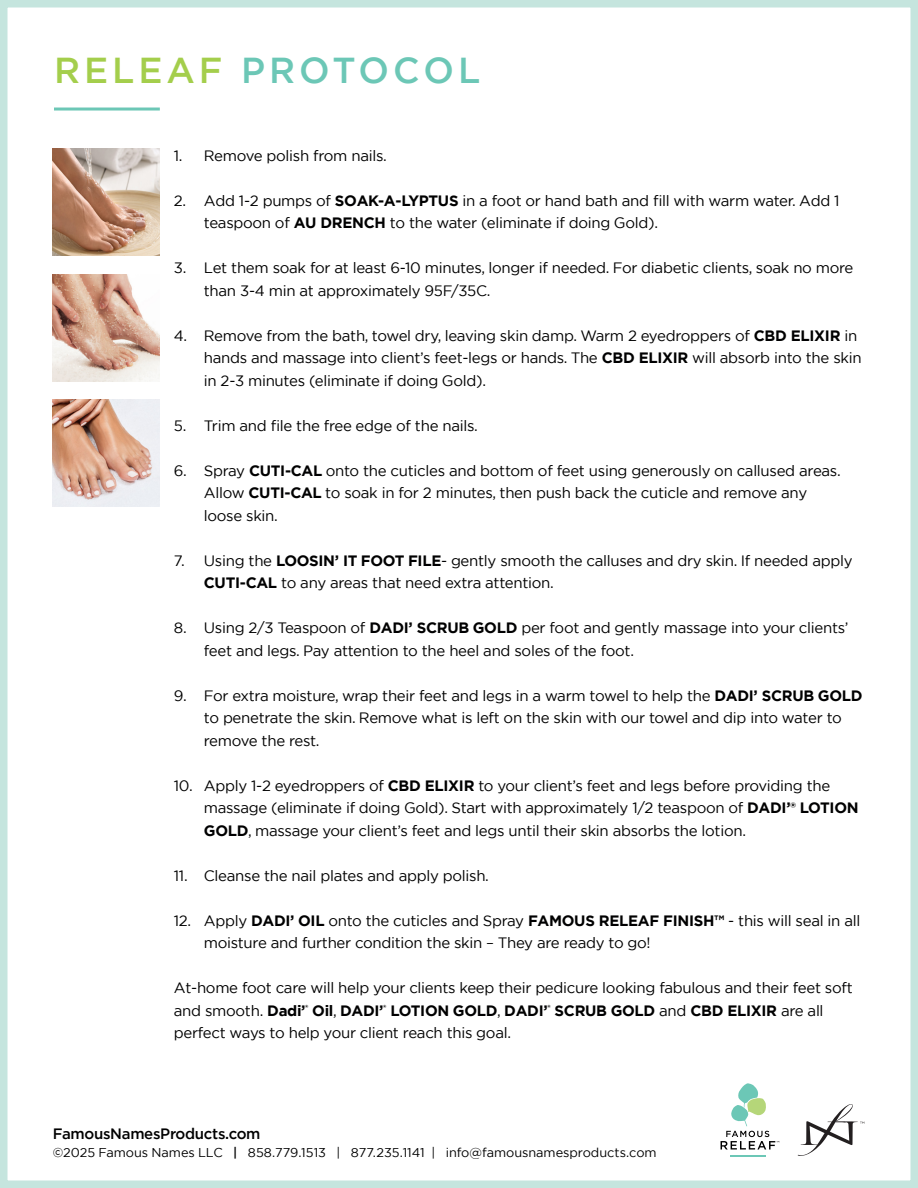
<style>
.page{position:relative;width:918px;height:1188px;background:#fff}
.page>*{position:absolute;margin:0;border:0;box-sizing:border-box;transform-origin:0 0}
.t1{font:500 36px "Gotham";letter-spacing:.11em;color:#6cc7b6}
.t2{font:15px/22.5px "Gotham";letter-spacing:-.02em;color:#000001}
.t3{font:500 15px "Gotham";letter-spacing:-.02em;color:#000001}
.t4{font:12.75px "Gotham";letter-spacing:-.005em;color:#000001}
.s1{color:#a4ce4c}
.s2{font-weight:700}
.s3{font-weight:500}
</style>
<div class="page">
<hr style="left:54px;top:108px;width:106px;height:3px;background:#6cc7b6">
<img style="left:53px;top:149px;width:107px;height:107px">
<img style="left:53px;top:274px;width:107px;height:107px">
<img style="left:53px;top:400px;width:107px;height:106px">
<svg style="left:798px;top:1104px;width:66px;height:52px"></svg>
<hr style="left:731px;top:1155px;width:35px;height:2px;background:#6cc7b6">
<svg style="left:721px;top:1083px;width:58px;height:67px"></svg>
<div style="left:0;top:0;width:918px;height:1188px;border:8px solid #c5e5de"></div>
<p class="t1" style="left:54px;top:47px;width:428px"><span class="s1">RELEAF</span> PROTOCOL</p>
<p class="t2" style="left:174px;top:144px;width:215px">1. Remove polish from nails.</p>
<p class="t2" style="left:204px;top:189px;width:637px;text-indent:-30px">2. Add 1-2 pumps of <span class="s2">SOAK-A-LYPTUS</span> in a foot or hand bath and fill with warm water. Add 1 teaspoon of <span class="s2">AU DRENCH</span> to the water (eliminate if doing Gold).</p>
<p class="t2" style="left:204px;top:257px;width:651px;text-indent:-30px">3. Let them soak for at least 6-10 minutes, longer if needed. For diabetic clients, soak no more than 3-4 min at approximately 95F/35C.</p>
<p class="t2" style="left:204px;top:324px;width:659px;text-indent:-30px">4. Remove from the bath, towel dry, leaving skin damp. Warm 2 eyedroppers of <span class="s2">CBD ELIXIR</span> in hands and massage into client’s feet-legs or hands. The <span class="s2">CBD ELIXIR</span> will absorb into the skin in 2-3 minutes (eliminate if doing Gold).</p>
<p class="t2" style="left:174px;top:414px;width:306px">5. Trim and file the free edge of the nails.</p>
<p class="t2" style="left:204px;top:459px;width:638px;text-indent:-30px">6. Spray <span class="s2">CUTI-CAL</span> onto the cuticles and bottom of feet using generously on callused areas.<br>Allow <span class="s2">CUTI-CAL</span> to soak in for 2 minutes, then push back the cuticle and remove any loose skin.</p>
<p class="t2" style="left:204px;top:549px;width:650px;text-indent:-30px">7. Using the <span class="s2">LOOSIN’ IT FOOT FILE</span>- gently smooth the calluses and dry skin. If needed apply<br><span class="s2">CUTI-CAL</span> to any areas that need extra attention.</p>
<p class="t2" style="left:204px;top:617px;width:646px;text-indent:-30px">8. Using 2/3 Teaspoon of <span class="s2">DADI’ SCRUB GOLD</span> per foot and gently massage into your clients’ feet and legs. Pay attention to the heel and soles of the foot.</p>
<p class="t2" style="left:204px;top:684px;width:660px;text-indent:-30px">9. For extra moisture, wrap their feet and legs in a warm towel to help the <span class="s2">DADI’ SCRUB GOLD </span>to penetrate the skin. Remove what is left on the skin with our towel and dip into water to remove the rest.</p>
<p class="t2" style="left:204px;top:774px;width:656px;text-indent:-30px">10. Apply 1-2 eyedroppers of <span class="s2">CBD ELIXIR</span> to your client’s feet and legs before providing the massage (eliminate if doing Gold). Start with approximately 1/2 teaspoon of <span class="s2">DADI’® LOTION<br>GOLD</span>, massage your client’s feet and legs until their skin absorbs the lotion.</p>
<p class="t2" style="left:174px;top:864px;width:317px">11. Cleanse the nail plates and apply polish.</p>
<p class="t2" style="left:204px;top:909px;width:658px;text-indent:-30px">12. Apply <span class="s2">DADI’ OIL</span> onto the cuticles and Spray <span class="s2">FAMOUS RELEAF FINISH™</span> - this will seal in all moisture and further condition the skin – They are ready to go!</p>
<p class="t2" style="left:174px;top:977px;width:680px">At-home foot care will help your clients keep their pedicure looking fabulous and their feet soft and smooth. <span class="s2">Dadi’</span><sup>®</sup> <span class="s2">Oil</span>, <span class="s2">DADI’</span><sup>®</sup> <span class="s2">LOTION GOLD</span>, <span class="s2">DADI’</span><sup>®</sup> <span class="s2">SCRUB GOLD</span> and <span class="s2">CBD ELIXIR</span> are all perfect ways to help your client reach this goal.</p>
<p class="t3" style="left:53px;top:1124px;width:209px">FamousNamesProducts.com</p>
<p class="t4" style="left:53px;top:1144px;width:605px">©2025 Famous Names LLC <span class="s3">|</span> 858.779.1513 | 877.235.1141 | info@famousnamesproducts.com</p>
</div>
